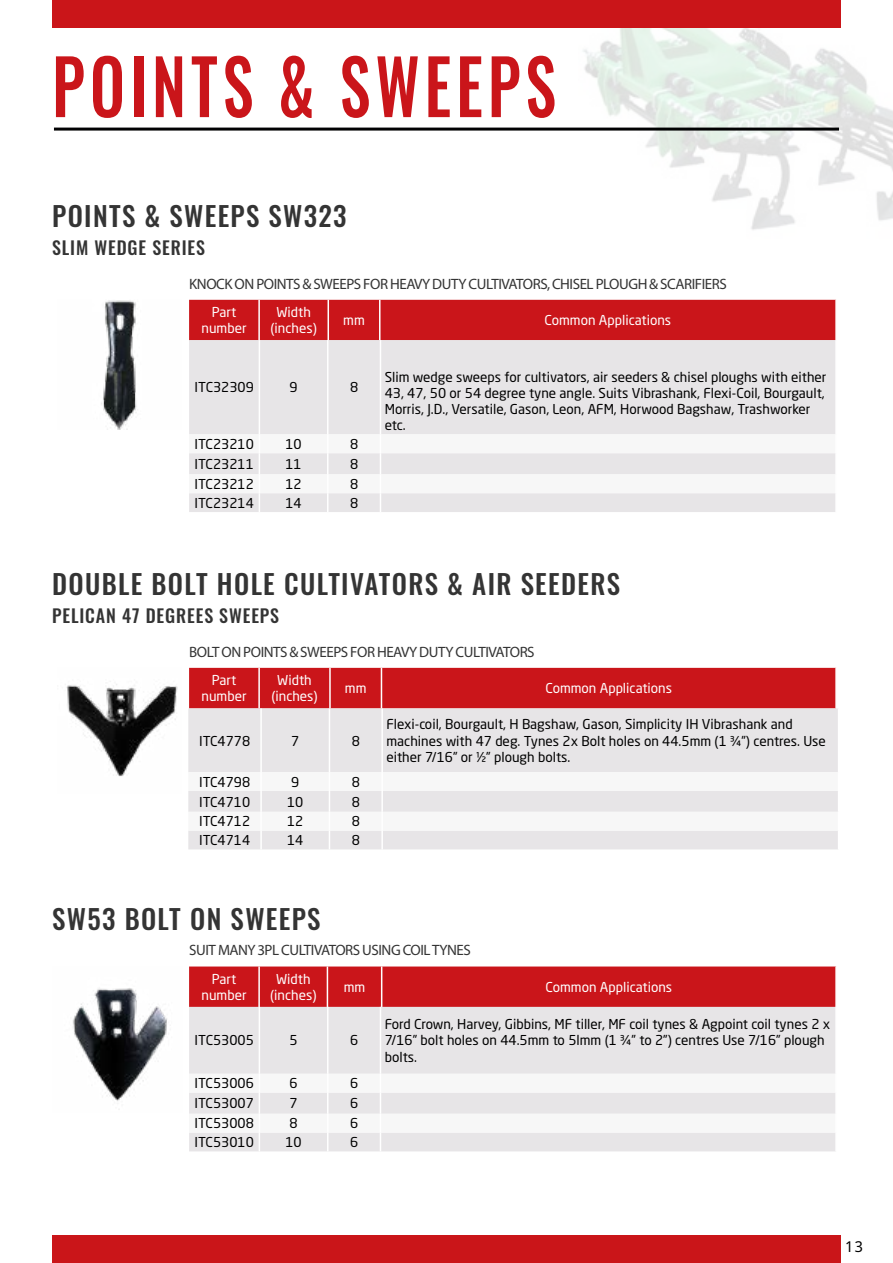
<style>
.page{position:relative;width:893px;height:1263px;background:#fff}
.page>*{position:absolute;margin:0;border:0;box-sizing:border-box;transform-origin:0 0}
.t1{font:75px "Oswald";letter-spacing:.08em;color:#ca151a;scale:.83 1}
.t2{font:27px "Oswald";letter-spacing:.05em;color:#343434}
.t3{font:18px "Oswald";letter-spacing:.05em;color:#343434}
.t4{font:15px "Myriad Pro";letter-spacing:-.03em;color:#343434}
.t5{font:15px "Noto Sans";color:#000}
.t6{font:13.5px/16.2px "Neo Sans Std";color:#000}
.t7{font:13.5px/15.8px "Neo Sans Std";color:#fff;text-align:center}
</style>
<div class="page">
<div style="left:52px;top:1235px;width:789px;height:28px;background:#ca1519"></div>
<div style="left:189px;top:300px;width:646px;height:40px;background:#ca151a"></div>
<hr style="left:258px;top:300px;width:2px;height:40px;background:#fff">
<hr style="left:328px;top:300px;width:1px;height:40px;background:#fff">
<hr style="left:379px;top:300px;width:1px;height:40px;background:#fff">
<div style="left:189px;top:668px;width:646px;height:40px;background:#ca151a"></div>
<hr style="left:258px;top:668px;width:2px;height:40px;background:#fff">
<hr style="left:329px;top:668px;width:2px;height:40px;background:#fff">
<hr style="left:381px;top:668px;width:1px;height:40px;background:#fff">
<div style="left:189px;top:966px;width:646px;height:41px;background:#ca151a"></div>
<hr style="left:258px;top:966px;width:2px;height:41px;background:#fff">
<hr style="left:327px;top:966px;width:1px;height:41px;background:#fff">
<hr style="left:381px;top:966px;width:1px;height:41px;background:#fff">
<div style="left:189px;top:340px;width:646px;height:94px;background:#e7e5e7"></div>
<hr style="left:259px;top:340px;width:1px;height:94px;background:#fff">
<hr style="left:327px;top:340px;width:1px;height:94px;background:#fff">
<hr style="left:380px;top:340px;width:1px;height:94px;background:#fff">
<svg style="left:189px;top:453px;width:646px;height:59px"></svg>
<div style="left:188px;top:708px;width:650px;height:64px;background:#e7e5e7"></div>
<hr style="left:260px;top:708px;width:2px;height:64px;background:#fff">
<hr style="left:329px;top:708px;width:1px;height:64px;background:#fff">
<hr style="left:381px;top:708px;width:2px;height:64px;background:#fff">
<svg style="left:188px;top:791px;width:650px;height:58px"></svg>
<div style="left:189px;top:1007px;width:646px;height:67px;background:#e7e5e7"></div>
<hr style="left:259px;top:1007px;width:1px;height:67px;background:#fff">
<hr style="left:327px;top:1007px;width:1px;height:67px;background:#fff">
<hr style="left:380px;top:1007px;width:1px;height:67px;background:#fff">
<svg style="left:189px;top:1093px;width:646px;height:58px"></svg>
<img style="left:101px;top:300px;width:37px;height:129px">
<img style="left:66px;top:684px;width:112px;height:93px">
<img style="left:578px;top:28px;width:315px;height:202px">
<img style="left:73px;top:988px;width:94px;height:113px">
<hr style="left:54px;top:128px;width:785px;height:3px;background:#020203">
<div style="left:52px;top:0;width:789px;height:28px;background:#ca1519"></div>
<h1 class="t1" style="left:52px;top:20px;width:609px">POINTS &amp; SWEEPS</h1>
<h2 class="t2" style="left:52px;top:192px;width:296px">POINTS &amp; SWEEPS SW323</h2>
<h3 class="t3" style="left:52px;top:232px;width:154px">SLIM WEDGE SERIES</h3>
<p class="t4" style="left:189px;top:274px;width:539px">KNOCK ON POINTS &amp; SWEEPS FOR HEAVY DUTY CULTIVATORS, CHISEL PLOUGH &amp; SCARIFIERS</p>
<p class="t7" style="left:202px;top:304px;width:47px">Part number</p>
<p class="t7" style="left:271px;top:304px;width:48px">Width (inches)</p>
<p class="t7" style="left:343px;top:312px;width:23px">mm</p>
<p class="t7" style="left:545px;top:312px;width:128px">Common Applications</p>
<p class="t6" style="left:195px;top:379px;width:61px">ITC32309</p>
<p class="t6" style="left:289px;top:379px;width:10px">9</p>
<p class="t6" style="left:350px;top:379px;width:10px">8</p>
<p class="t6" style="left:385px;top:368px;width:443px">Slim wedge sweeps for cultivators, air seeders &amp; chisel ploughs with either 43, 47, 50 or 54 degree tyne angle. Suits Vibrashank, Flexi-Coil, Bourgault, Morris, J.D., Versatile, Gason, Leon, AFM, Horwood Bagshaw, Trashworker etc.</p>
<p class="t6" style="left:195px;top:436px;width:61px">ITC23210</p>
<p class="t6" style="left:285px;top:436px;width:18px">10</p>
<p class="t6" style="left:350px;top:436px;width:10px">8</p>
<p class="t6" style="left:195px;top:456px;width:61px">ITC23211</p>
<p class="t6" style="left:285px;top:456px;width:18px">11</p>
<p class="t6" style="left:350px;top:456px;width:10px">8</p>
<p class="t6" style="left:195px;top:476px;width:61px">ITC23212</p>
<p class="t6" style="left:285px;top:476px;width:18px">12</p>
<p class="t6" style="left:350px;top:476px;width:10px">8</p>
<p class="t6" style="left:195px;top:494px;width:61px">ITC23214</p>
<p class="t6" style="left:285px;top:494px;width:18px">14</p>
<p class="t6" style="left:350px;top:494px;width:10px">8</p>
<h2 class="t2" style="left:52px;top:560px;width:569px">DOUBLE BOLT HOLE CULTIVATORS &amp; AIR SEEDERS</h2>
<h3 class="t3" style="left:52px;top:600px;width:228px">PELICAN 47 DEGREES SWEEPS</h3>
<p class="t4" style="left:189px;top:642px;width:347px">BOLT ON POINTS &amp; SWEEPS FOR HEAVY DUTY CULTIVATORS</p>
<p class="t7" style="left:202px;top:672px;width:47px">Part number</p>
<p class="t7" style="left:271px;top:672px;width:48px">Width (inches)</p>
<p class="t7" style="left:345px;top:680px;width:23px">mm</p>
<p class="t7" style="left:545px;top:680px;width:128px">Common Applications</p>
<p class="t6" style="left:199px;top:732px;width:53px">ITC4778</p>
<p class="t6" style="left:291px;top:732px;width:10px">7</p>
<p class="t6" style="left:352px;top:732px;width:10px">8</p>
<p class="t6" style="left:199px;top:773px;width:53px">ITC4798</p>
<p class="t6" style="left:291px;top:773px;width:10px">9</p>
<p class="t6" style="left:352px;top:773px;width:10px">8</p>
<p class="t6" style="left:199px;top:793px;width:53px">ITC4710</p>
<p class="t6" style="left:287px;top:793px;width:18px">10</p>
<p class="t6" style="left:352px;top:793px;width:10px">8</p>
<p class="t6" style="left:199px;top:813px;width:53px">ITC4712</p>
<p class="t6" style="left:287px;top:813px;width:18px">12</p>
<p class="t6" style="left:352px;top:813px;width:10px">8</p>
<p class="t6" style="left:199px;top:832px;width:53px">ITC4714</p>
<p class="t6" style="left:287px;top:832px;width:18px">14</p>
<p class="t6" style="left:352px;top:832px;width:10px">8</p>
<h2 class="t2" style="left:52px;top:894px;width:270px">SW53 BOLT ON SWEEPS</h2>
<p class="t6" style="left:386px;top:716px;width:441px">Flexi-coil, Bourgault, H Bagshaw, Gason, Simplicity IH Vibrashank and machines with 47 deg. Tynes 2x Bolt holes on 44.5mm (1 ¾”) centres. Use either 7/16” or ½” plough bolts.</p>
<p class="t4" style="left:189px;top:941px;width:283px">SUIT MANY 3PL CULTIVATORS USING COIL TYNES</p>
<p class="t7" style="left:202px;top:971px;width:47px">Part number</p>
<p class="t7" style="left:270px;top:971px;width:48px">Width (inches)</p>
<p class="t7" style="left:344px;top:979px;width:23px">mm</p>
<p class="t7" style="left:546px;top:979px;width:128px">Common Applications</p>
<p class="t6" style="left:195px;top:1032px;width:61px">ITC53005</p>
<p class="t6" style="left:289px;top:1032px;width:10px">5</p>
<p class="t6" style="left:350px;top:1032px;width:10px">6</p>
<p class="t6" style="left:195px;top:1075px;width:61px">ITC53006</p>
<p class="t6" style="left:289px;top:1075px;width:10px">6</p>
<p class="t6" style="left:350px;top:1075px;width:10px">6</p>
<p class="t6" style="left:195px;top:1095px;width:61px">ITC53007</p>
<p class="t6" style="left:289px;top:1095px;width:10px">7</p>
<p class="t6" style="left:350px;top:1095px;width:10px">6</p>
<p class="t6" style="left:195px;top:1115px;width:61px">ITC53008</p>
<p class="t6" style="left:289px;top:1115px;width:10px">8</p>
<p class="t6" style="left:350px;top:1115px;width:10px">6</p>
<p class="t6" style="left:195px;top:1134px;width:61px">ITC53010</p>
<p class="t6" style="left:285px;top:1134px;width:18px">10</p>
<p class="t6" style="left:350px;top:1134px;width:10px">6</p>
<p class="t6" style="left:385px;top:1016px;width:447px">Ford Crown, Harvey, Gibbins, MF tiller, MF coil tynes &amp; Agpoint coil tynes 2 x<br>7/16” bolt holes on 44.5mm to 5lmm (1 ¾” to 2”) centres Use 7/16” plough bolts.</p>
<p class="t5" style="left:845px;top:1236px;width:19px">13</p>
</div>
